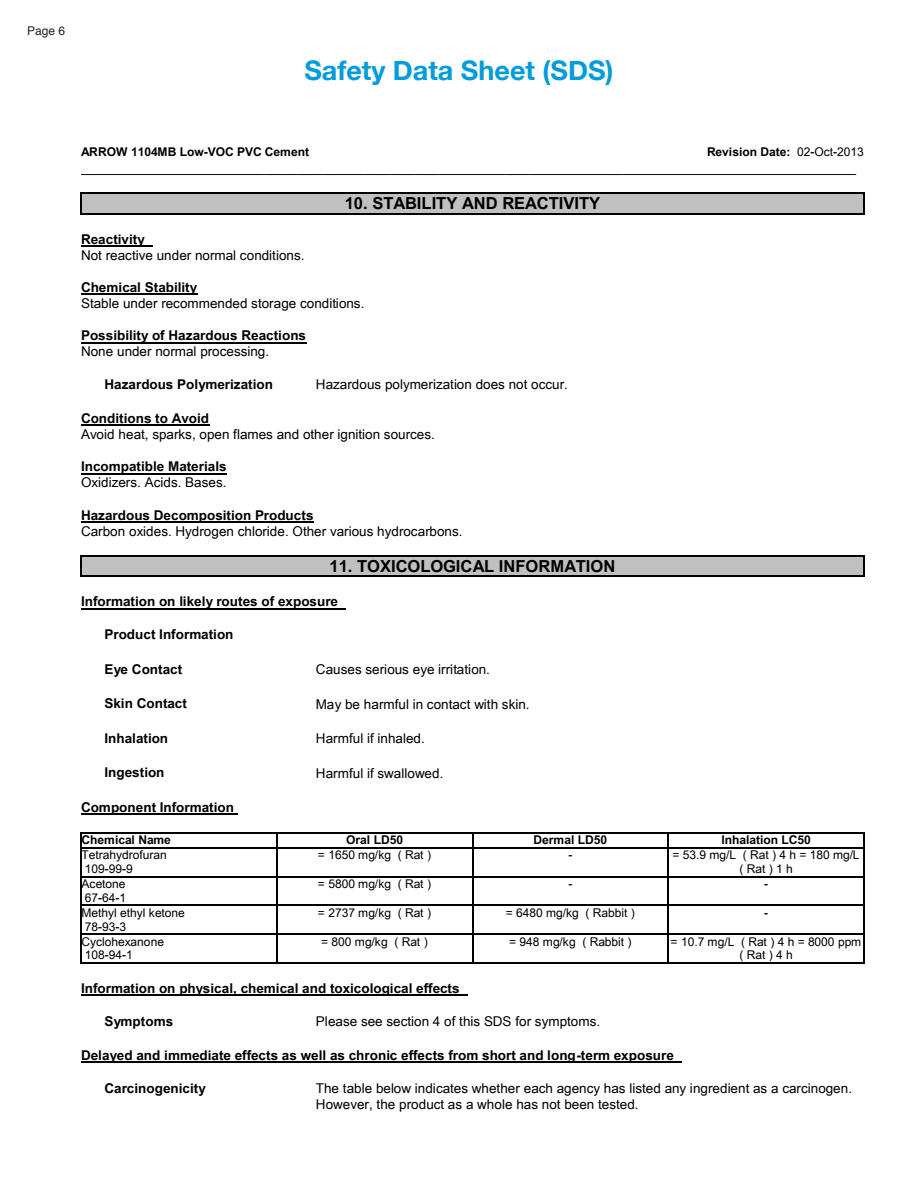
<style>
.page{position:relative;width:918px;height:1188px;background:#fff}
.page>*{position:absolute;margin:0;border:0;box-sizing:border-box;transform-origin:0 0}
.t1{font:700 27px "Helvetica Neue";color:#009cdb}
.t2{font:700 16.5px "Arial";color:#000}
.t3{font:15px "Arial";color:#000}
.t4{font:13.5px/15.5px "Arial";letter-spacing:.005em;color:#000}
.t5{font:700 13.5px "Arial";color:#000}
.t6{font:12px/13.6px "Arial";letter-spacing:-.005em;color:#000}
.t7{font:700 12px "Arial";letter-spacing:-.005em;color:#000}
.t8{font:12px "Helvetica";color:#231f20}
.s1{font-weight:400}
</style>
<div class="page">
<div style="left:82px;top:194px;width:782px;height:19px;background:#c0c0c0"></div>
<hr style="left:83px;top:193px;width:781px;height:1px;background:#000">
<svg style="left:80px;top:193px;width:3px;height:21px"></svg>
<hr style="left:83px;top:213px;width:390px;height:1px;background:#000">
<hr style="left:474px;top:213px;width:390px;height:1px;background:#000">
<svg style="left:864px;top:193px;width:1px;height:21px"></svg>
<hr style="left:81px;top:245px;width:71px;height:2px;background:#000">
<hr style="left:81px;top:293px;width:116px;height:2px;background:#000">
<hr style="left:81px;top:342px;width:225px;height:1px;background:#000">
<hr style="left:81px;top:425px;width:128px;height:1px;background:#000">
<hr style="left:81px;top:473px;width:146px;height:1px;background:#000">
<hr style="left:81px;top:521px;width:233px;height:2px;background:#000">
<div style="left:82px;top:557px;width:782px;height:19px;background:#c0c0c0"></div>
<hr style="left:83px;top:556px;width:781px;height:1px;background:#000">
<svg style="left:80px;top:556px;width:3px;height:21px"></svg>
<hr style="left:83px;top:576px;width:233px;height:1px;background:#000">
<hr style="left:317px;top:576px;width:547px;height:1px;background:#000">
<svg style="left:864px;top:556px;width:1px;height:21px"></svg>
<hr style="left:81px;top:608px;width:265px;height:1px;background:#000">
<hr style="left:81px;top:813px;width:157px;height:2px;background:#000">
<hr style="left:83px;top:832px;width:193px;height:2px;background:#000">
<hr style="left:277px;top:832px;width:195px;height:2px;background:#000">
<hr style="left:473px;top:832px;width:195px;height:2px;background:#000">
<hr style="left:669px;top:832px;width:195px;height:2px;background:#000">
<svg style="left:80px;top:832px;width:3px;height:16px"></svg>
<hr style="left:82px;top:847px;width:194px;height:1px;background:#000">
<hr style="left:277px;top:847px;width:195px;height:1px;background:#000">
<hr style="left:473px;top:847px;width:195px;height:1px;background:#000">
<hr style="left:669px;top:847px;width:195px;height:1px;background:#000">
<hr style="left:80px;top:848px;width:2px;height:28px;background:#000">
<hr style="left:82px;top:876px;width:194px;height:1px;background:#000">
<hr style="left:277px;top:876px;width:195px;height:1px;background:#000">
<hr style="left:473px;top:876px;width:195px;height:1px;background:#000">
<hr style="left:669px;top:876px;width:195px;height:1px;background:#000">
<hr style="left:80px;top:877px;width:2px;height:28px;background:#000">
<hr style="left:82px;top:905px;width:194px;height:1px;background:#000">
<hr style="left:277px;top:905px;width:195px;height:1px;background:#000">
<hr style="left:473px;top:905px;width:195px;height:1px;background:#000">
<hr style="left:669px;top:905px;width:195px;height:1px;background:#000">
<hr style="left:80px;top:906px;width:2px;height:27px;background:#000">
<hr style="left:82px;top:933px;width:194px;height:1px;background:#000">
<hr style="left:277px;top:933px;width:195px;height:1px;background:#000">
<hr style="left:473px;top:933px;width:195px;height:1px;background:#000">
<hr style="left:669px;top:933px;width:195px;height:1px;background:#000">
<hr style="left:80px;top:934px;width:2px;height:28px;background:#000">
<hr style="left:83px;top:962px;width:193px;height:1px;background:#000">
<svg style="left:276px;top:832px;width:1px;height:131px"></svg>
<hr style="left:277px;top:962px;width:39px;height:1px;background:#000">
<hr style="left:317px;top:962px;width:155px;height:1px;background:#000">
<svg style="left:472px;top:832px;width:1px;height:131px"></svg>
<hr style="left:473px;top:962px;width:195px;height:1px;background:#000">
<svg style="left:668px;top:832px;width:1px;height:131px"></svg>
<hr style="left:669px;top:962px;width:195px;height:1px;background:#000">
<svg style="left:864px;top:832px;width:1px;height:131px"></svg>
<hr style="left:81px;top:994px;width:386px;height:2px;background:#000">
<hr style="left:81px;top:1062px;width:600px;height:1px;background:#000">
<p class="t8" style="left:27px;top:22px;width:40px">Page 6</p>
<h1 class="t1" style="left:304px;top:54px;width:311px">Safety Data Sheet (SDS)</h1>
<p class="t7" style="left:81px;top:144px;width:230px">ARROW 1104MB Low-VOC PVC Cement</p>
<p class="t7" style="left:707px;top:144px;width:158px">Revision Date: <span class="s1">02-Oct-2013</span></p>
<p class="t3" style="left:81px;top:159px;width:777px">_____________________________________________________________________________________________</p>
<p class="t2" style="left:345px;top:194px;width:257px">10. STABILITY AND REACTIVITY</p>
<p class="t5" style="left:81px;top:231px;width:65px">Reactivity</p>
<p class="t4" style="left:81px;top:247px;width:225px">Not reactive under normal conditions.</p>
<p class="t5" style="left:81px;top:279px;width:118px">Chemical Stability</p>
<p class="t4" style="left:81px;top:296px;width:285px">Stable under recommended storage conditions.</p>
<p class="t5" style="left:81px;top:328px;width:227px">Possibility of Hazardous Reactions</p>
<p class="t4" style="left:81px;top:344px;width:190px">None under normal processing.</p>
<p class="t5" style="left:104px;top:376px;width:170px">Hazardous Polymerization</p>
<p class="t4" style="left:316px;top:377px;width:254px">Hazardous polymerization does not occur.</p>
<p class="t5" style="left:81px;top:411px;width:130px">Conditions to Avoid</p>
<p class="t4" style="left:81px;top:427px;width:356px">Avoid heat, sparks, open flames and other ignition sources.</p>
<p class="t5" style="left:81px;top:459px;width:147px">Incompatible Materials</p>
<p class="t4" style="left:81px;top:475px;width:147px">Oxidizers. Acids. Bases.</p>
<p class="t5" style="left:81px;top:507px;width:234px">Hazardous Decomposition Products</p>
<p class="t4" style="left:81px;top:523px;width:383px">Carbon oxides. Hydrogen chloride. Other various hydrocarbons.</p>
<p class="t2" style="left:329px;top:557px;width:287px">11. TOXICOLOGICAL INFORMATION</p>
<p class="t5" style="left:81px;top:594px;width:259px">Information on likely routes of exposure</p>
<p class="t5" style="left:104px;top:627px;width:131px">Product Information</p>
<p class="t5" style="left:104px;top:661px;width:79px">Eye Contact</p>
<p class="t4" style="left:316px;top:662px;width:176px">Causes serious eye irritation.</p>
<p class="t5" style="left:104px;top:696px;width:84px">Skin Contact</p>
<p class="t4" style="left:316px;top:696px;width:215px">May be harmful in contact with skin.</p>
<p class="t5" style="left:104px;top:730px;width:65px">Inhalation</p>
<p class="t4" style="left:316px;top:731px;width:110px">Harmful if inhaled.</p>
<p class="t5" style="left:104px;top:765px;width:62px">Ingestion</p>
<p class="t4" style="left:316px;top:765px;width:129px">Harmful if swallowed.</p>
<p class="t5" style="left:81px;top:799px;width:155px">Component Information</p>
<p class="t7" style="left:82px;top:833px;width:91px">Chemical Name</p>
<p class="t7" style="left:346px;top:833px;width:58px">Oral LD50</p>
<p class="t7" style="left:534px;top:833px;width:75px">Dermal LD50</p>
<p class="t7" style="left:721px;top:833px;width:91px">Inhalation LC50</p>
<p class="t6" style="left:82px;top:849px;width:87px">Tetrahydrofuran<br>109-99-9</p>
<p class="t6" style="left:318px;top:849px;width:115px">= 1650 mg/kg ( Rat )</p>
<p class="t6" style="left:568px;top:849px;width:6px">-</p>
<p class="t6" style="left:672px;top:849px;width:189px;text-align:center">= 53.9 mg/L ( Rat ) 4 h = 180 mg/L ( Rat ) 1 h</p>
<p class="t6" style="left:82px;top:877px;width:46px">Acetone<br>67-64-1</p>
<p class="t6" style="left:318px;top:877px;width:115px">= 5800 mg/kg ( Rat )</p>
<p class="t6" style="left:568px;top:877px;width:6px">-</p>
<p class="t6" style="left:764px;top:877px;width:6px">-</p>
<p class="t6" style="left:82px;top:906px;width:105px">Methyl ethyl ketone<br>78-93-3</p>
<p class="t6" style="left:318px;top:906px;width:115px">= 2737 mg/kg ( Rat )</p>
<p class="t6" style="left:506px;top:906px;width:131px">= 6480 mg/kg ( Rabbit )</p>
<p class="t6" style="left:764px;top:906px;width:6px">-</p>
<p class="t6" style="left:82px;top:935px;width:84px">Cyclohexanone<br>108-94-1</p>
<p class="t6" style="left:321px;top:935px;width:108px">= 800 mg/kg ( Rat )</p>
<p class="t6" style="left:509px;top:935px;width:124px">= 948 mg/kg ( Rabbit )</p>
<p class="t6" style="left:671px;top:935px;width:192px;text-align:center">= 10.7 mg/L ( Rat ) 4 h = 8000 ppm ( Rat ) 4 h</p>
<p class="t5" style="left:81px;top:980px;width:380px">Information on physical, chemical and toxicological effects</p>
<p class="t5" style="left:104px;top:1013px;width:70px">Symptoms</p>
<p class="t4" style="left:316px;top:1014px;width:286px">Please see section 4 of this SDS for symptoms.</p>
<p class="t5" style="left:81px;top:1048px;width:594px">Delayed and immediate effects as well as chronic effects from short and long-term exposure</p>
<p class="t5" style="left:104px;top:1080px;width:103px">Carcinogenicity</p>
<p class="t4" style="left:316px;top:1081px;width:538px">The table below indicates whether each agency has listed any ingredient as a carcinogen.<br>However, the product as a whole has not been tested.</p>
</div>
